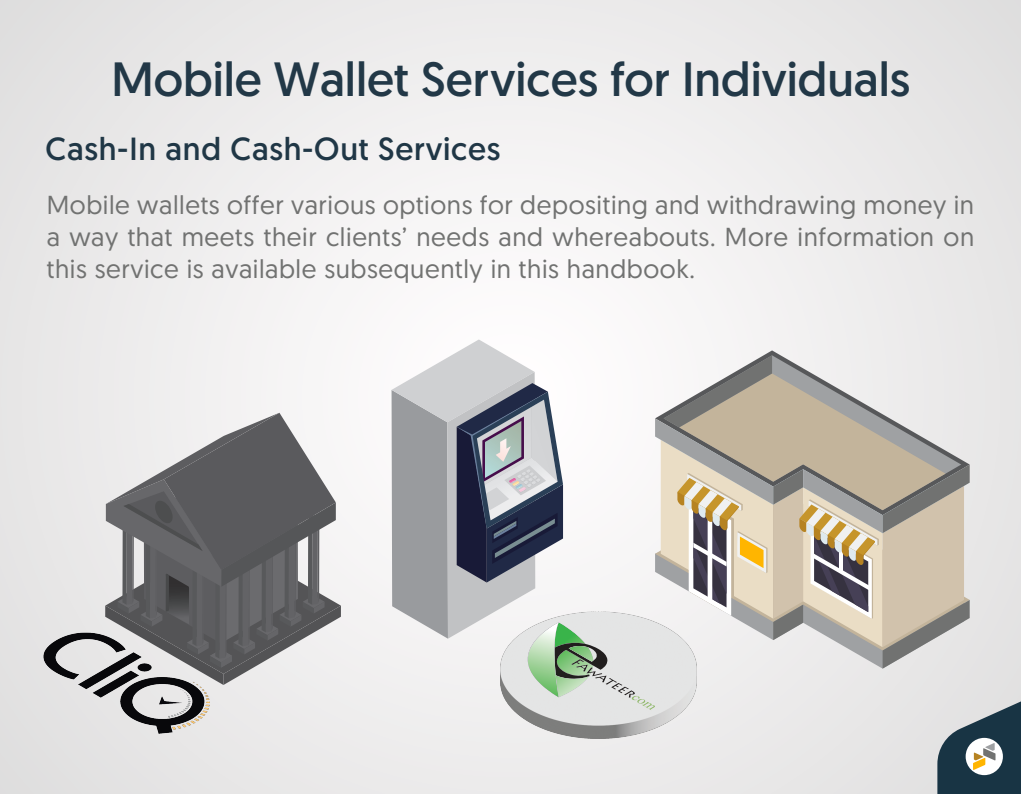
<style>
.page{position:relative;width:1021px;height:794px;background:#fff}
.page>*{position:absolute;margin:0;border:0;box-sizing:border-box;transform-origin:0 0}
.t1{font:48px "Geomanist";color:#223847}
.t2{font:32px "Geomanist";letter-spacing:.025em;color:#203746}
.t3{font:26px/32px "Geomanist";letter-spacing:.025em;color:#717271;text-align:justify}
</style>
<div class="page">
<div style="left:0;top:0;width:1020px;height:794px;background:linear-gradient(to right,#eeeded,#eeeded)"></div>
<svg style="left:391px;top:339px;width:629px;height:455px"></svg>
<svg style="left:105px;top:413px;width:236px;height:272px"></svg>
<img style="left:44px;top:632px;width:166px;height:101px">
<h1 class="t1" style="left:111px;top:48px;width:800px">Mobile Wallet Services for Individuals</h1>
<p class="t2" style="left:46px;top:128px;width:456px">Cash-In and Cash-Out Services</p>
<p class="t3" style="left:47px;top:188px;width:929px">Mobile wallets offer various options for depositing and withdrawing money in a way that meets their clients’ needs and whereabouts. More information on this service is available subsequently in this handbook.</p>
</div>
